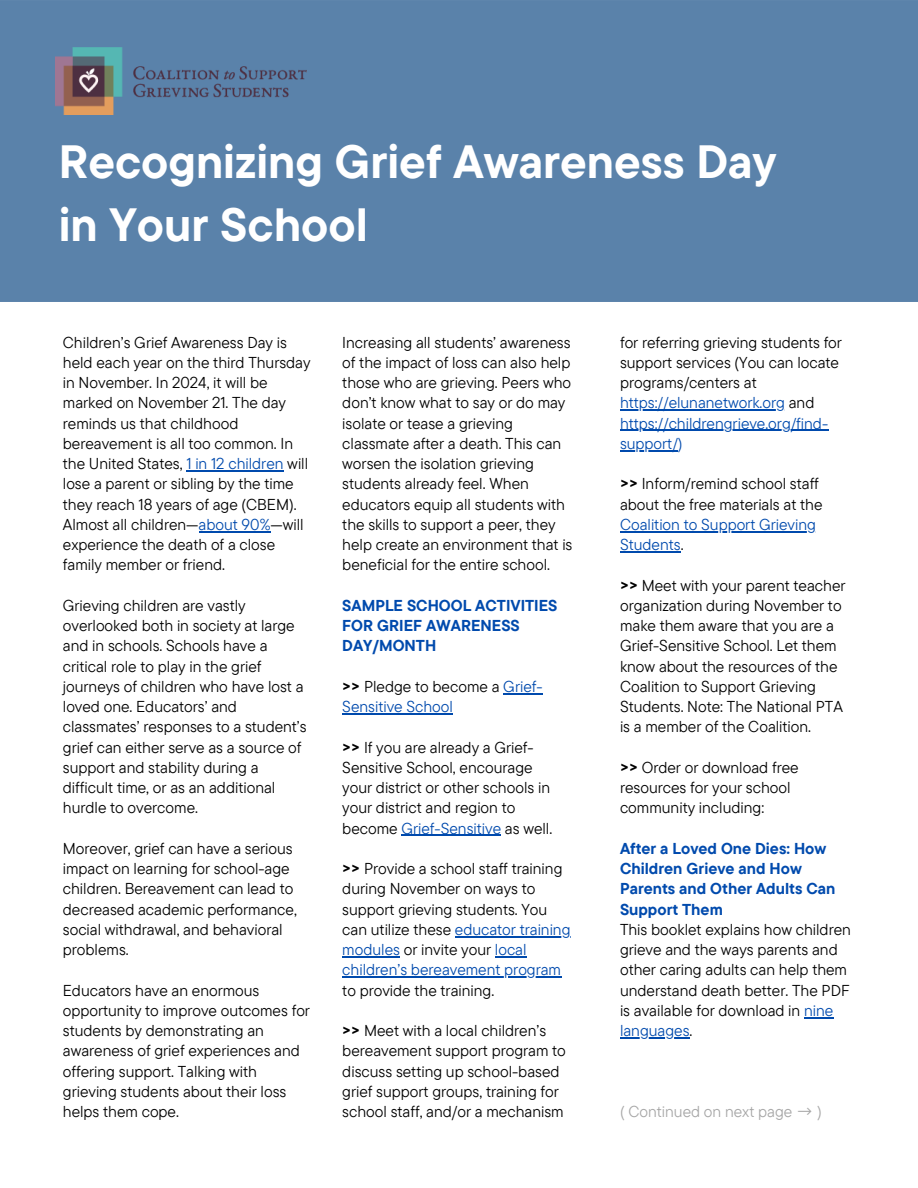
<style>
.page{position:relative;width:918px;height:1188px;background:#fff}
.page>*{position:absolute;margin:0;border:0;box-sizing:border-box;transform-origin:0 0}
.t1{font:700 46.5px/63px "TT Commons Pro";color:#fff}
.t2{font:15.75px/20.2px "TT Commons Pro";color:#000}
.t3{font:700 15.75px/20.2px "TT Commons Pro";color:#004aad}
.t4{font:15.75px/20.2px "TT Commons Pro";color:#004aad}
.t5{font:15.75px "TT Commons Pro";color:#a6a6a6}
.s1{color:#004aad}
.s2{font-weight:700;color:#000}
.s3{color:#000}
.s4{font-weight:700}
</style>
<div class="page">
<div style="left:0;top:0;width:918px;height:302px;background:#5a82aa"></div>
<img style="left:55px;top:47px;width:255px;height:68px">
<hr style="left:186px;top:470px;width:98px;height:1px;background:#004aad">
<hr style="left:199px;top:531px;width:72px;height:1px;background:#004aad">
<hr style="left:620px;top:409px;width:165px;height:2px;background:#004aad">
<svg style="left:620px;top:430px;width:14px;height:1px"></svg>
<hr style="left:634px;top:430px;width:194px;height:1px;background:#004aad">
<hr style="left:620px;top:450px;width:58px;height:1px;background:#004aad">
<hr style="left:620px;top:531px;width:77px;height:1px;background:#004aad">
<hr style="left:701px;top:531px;width:115px;height:1px;background:#004aad">
<hr style="left:629px;top:551px;width:52px;height:1px;background:#004aad">
<svg style="left:804px;top:1017px;width:29px;height:1px"></svg>
<hr style="left:620px;top:1037px;width:70px;height:1px;background:#004aad">
<hr style="left:503px;top:693px;width:40px;height:1px;background:#004aad">
<hr style="left:342px;top:713px;width:111px;height:1px;background:#004aad">
<hr style="left:401px;top:835px;width:100px;height:1px;background:#004aad">
<hr style="left:455px;top:936px;width:116px;height:1px;background:#004aad">
<hr style="left:342px;top:956px;width:58px;height:1px;background:#004aad">
<hr style="left:495px;top:956px;width:32px;height:1px;background:#004aad">
<hr style="left:342px;top:976px;width:65px;height:2px;background:#004aad">
<hr style="left:411px;top:976px;width:150px;height:2px;background:#004aad">
<h1 class="t1" style="left:59px;top:130px;width:719px">Recognizing Grief Awareness Day in Your School</h1>
<p class="t2" style="left:63px;top:332px;width:249px">Children’s Grief Awareness Day is held each year on the third Thursday in November. In 2024, it will be marked on November 21. The day reminds us that childhood bereavement is all too common. In the United States, <span class="s1">1 in 12 children</span> will lose a parent or sibling by the time they reach 18 years of age (CBEM).<br>Almost all children—<span class="s1">about 90%</span>—will experience the death of a close family member or friend.</p>
<p class="t2" style="left:63px;top:595px;width:245px">Grieving children are vastly overlooked both in society at large and in schools. Schools have a critical role to play in the grief journeys of children who have lost a loved one. Educators’ and classmates’ responses to a student’s grief can either serve as a source of support and stability during a difficult time, or as an additional hurdle to overcome.</p>
<p class="t2" style="left:63px;top:838px;width:236px">Moreover, grief can have a serious impact on learning for school-age children. Bereavement can lead to decreased academic performance, social withdrawal, and behavioral problems.</p>
<p class="t2" style="left:63px;top:980px;width:249px">Educators have an enormous opportunity to improve outcomes for students by demonstrating an awareness of grief experiences and offering support. Talking with grieving students about their loss helps them cope.</p>
<p class="t2" style="left:342px;top:332px;width:232px">Increasing all students’ awareness of the impact of loss can also help those who are grieving. Peers who don’t know what to say or do may isolate or tease a grieving classmate after a death. This can worsen the isolation grieving students already feel. When educators equip all students with the skills to support a peer, they help create an environment that is beneficial for the entire school.</p>
<p class="t3" style="left:342px;top:595px;width:217px">SAMPLE SCHOOL ACTIVITIES<br>FOR GRIEF AWARENESS<br>DAY/MONTH</p>
<p class="t4" style="left:342px;top:676px;width:202px"><span class="s2">&gt;&gt;</span> <span class="s3">Pledge to become a</span> Grief-<br>Sensitive School</p>
<p class="t2" style="left:342px;top:737px;width:211px"><span class="s4">&gt;&gt;</span> If you are already a Grief-<br>Sensitive School, encourage your district or other schools in your district and region to become <span class="s1">Grief-Sensitive</span> as well.</p>
<p class="t2" style="left:342px;top:858px;width:230px"><span class="s4">&gt;&gt;</span> Provide a school staff training during November on ways to support grieving students. You can utilize these <span class="s1">educator training modules</span> or invite your <span class="s1">local children’s bereavement program</span></p>
<p class="t2" style="left:342px;top:980px;width:153px">to provide the training.</p>
<p class="t2" style="left:342px;top:1020px;width:225px"><span class="s4">&gt;&gt;</span> Meet with a local children’s bereavement support program to discuss setting up school-based grief support groups, training for school staff, and/or a mechanism</p>
<p class="t2" style="left:620px;top:332px;width:223px">for referring grieving students for support services (You can locate programs/centers at <span class="s1">https://elunanetwork.org</span> and <span class="s1">https://childrengrieve.org/find&shy;support/)</span></p>
<p class="t2" style="left:620px;top:474px;width:204px"><span class="s4">&gt;&gt;</span> Inform/remind school staff about the free materials at the</p>
<p class="t4" style="left:620px;top:514px;width:197px">Coalition to Support Grieving<br>Students<span class="s3">.</span></p>
<p class="t2" style="left:620px;top:575px;width:227px"><span class="s4">&gt;&gt;</span> Meet with your parent teacher organization during November to make them aware that you are a<br>Grief-Sensitive School. Let them know about the resources of the<br>Coalition to Support Grieving<br>Students. Note: The National PTA is a member of the Coalition.</p>
<p class="t2" style="left:620px;top:757px;width:180px"><span class="s4">&gt;&gt;</span> Order or download free resources for your school community including:</p>
<p class="t3" style="left:620px;top:838px;width:217px">After a Loved One Dies: How<br>Children Grieve and How<br>Parents and Other Adults Can<br>Support Them</p>
<p class="t2" style="left:620px;top:919px;width:232px">This booklet explains how children grieve and the ways parents and other caring adults can help them understand death better. The PDF is available for download in <span class="s1">nine languages</span>.</p>
<p class="t5" style="left:620px;top:1100px;width:203px">( Continued on next page → )</p>
</div>
